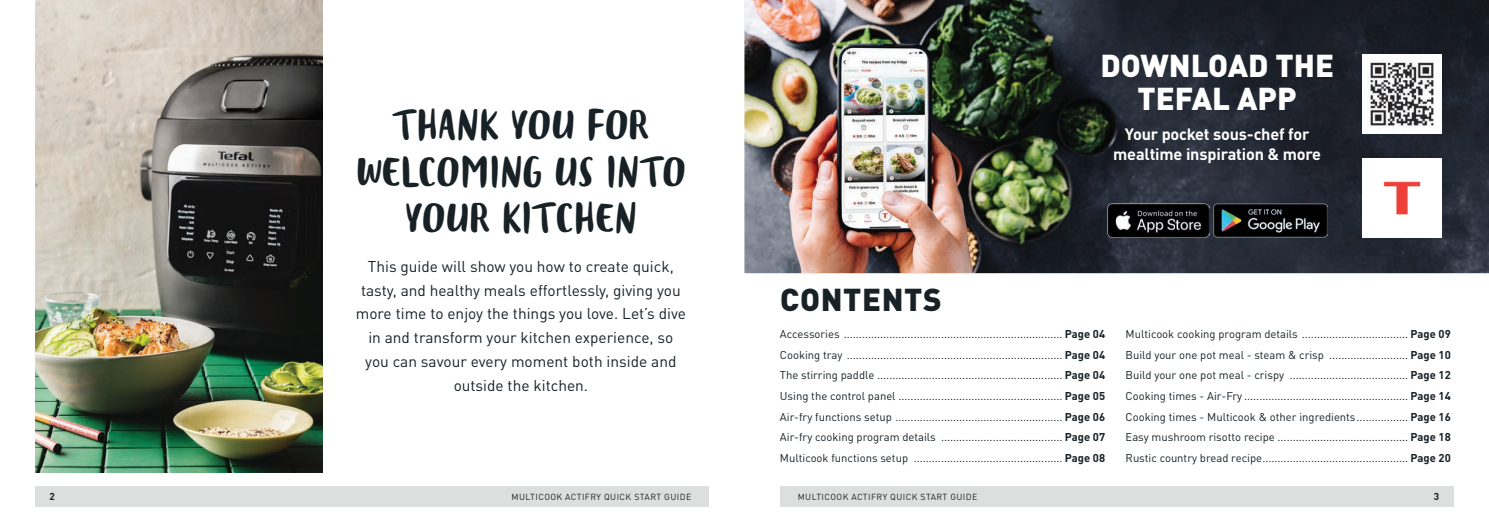
<style>
.page{position:relative;width:1489px;height:525px;background:#fff}
.page>*{position:absolute;margin:0;border:0;box-sizing:border-box;transform-origin:0 0}
.t1{font:33.25px/46.4px "Blog Script";color:#182125;text-align:center}
.t2{font:900 31.25px/32.5px "DIN Pro";color:#fff;text-align:center}
.t3{font:900 31.25px "DIN Pro";letter-spacing:.02em;color:#182125}
.t4{font:700 16.25px/19.5px "DIN Pro";letter-spacing:-.01em;color:#fff;text-align:center}
.t5{font:15.5px/23.8px "DIN Pro";color:#182125;text-align:center}
.t6{font:11.25px/20.6px "DIN Pro";color:#182125;text-align:justify}
.t7{font:700 10px "DIN Pro";color:#231f20}
.t8{font:8.75px "DIN Pro";letter-spacing:.05em;color:#231f20}
.s1{font-weight:700}
</style>
<div class="page">
<div style="left:35px;top:485px;width:674px;height:21px;background:#dddfdf"></div>
<div style="left:780px;top:485px;width:673px;height:21px;background:#dddfdf"></div>
<img style="left:35px;top:0;width:287px;height:472px">
<img style="left:744px;top:0;width:744px;height:273px">
<img style="left:1361px;top:158px;width:79px;height:79px">
<img style="left:1361px;top:54px;width:79px;height:79px">
<img style="left:1107px;top:203px;width:102px;height:35px">
<img style="left:1213px;top:203px;width:114px;height:35px">
<h1 class="t1" style="left:356px;top:103px;width:332px">THANK YOU FOR<br>WELCOMING US INTO<br>YOUR KITCHEN</h1>
<p class="t5" style="left:356px;top:253px;width:331px">This guide will show you how to create quick, tasty, and healthy meals effortlessly, giving you more time to enjoy the things you love. Let’s dive in and transform your kitchen experience, so you can savour every moment both inside and outside the kitchen.</p>
<h2 class="t2" style="left:1100px;top:46px;width:235px">DOWNLOAD THE<br>TEFAL APP</h2>
<h3 class="t4" style="left:1113px;top:122px;width:209px">Your pocket sous-chef for mealtime inspiration &amp; more</h3>
<h2 class="t3" style="left:780px;top:272px;width:163px">CONTENTS</h2>
<p class="t6" style="left:780px;top:322px;width:327px">Accessories ........................................................................ <span class="s1">Page 04<br></span>Cooking tray ....................................................................... <span class="s1">Page 04<br></span>The stirring paddle ............................................................. <span class="s1">Page 04<br></span>Using the control panel ...................................................... <span class="s1">Page 05<br></span>Air-fry functions setup ....................................................... <span class="s1">Page 06<br></span>Air-fry cooking program details ........................................ <span class="s1">Page 07<br></span>Multicook functions setup ................................................. <span class="s1">Page 08</span></p>
<p class="t6" style="left:1125px;top:322px;width:327px">Multicook cooking program details ................................... <span class="s1">Page 09<br></span>Build your one pot meal - steam &amp; crisp .......................... <span class="s1">Page 10<br></span>Build your one pot meal - crispy ....................................... <span class="s1">Page 12<br></span>Cooking times - Air-Fry ...................................................... <span class="s1">Page 14<br></span>Cooking times - Multicook &amp; other ingredients ................. <span class="s1">Page 16<br></span>Easy mushroom risotto recipe ........................................... <span class="s1">Page 18<br></span>Rustic country bread recipe ................................................ <span class="s1">Page 20</span></p>
<p class="t7" style="left:50px;top:487px;width:7px">2</p>
<p class="t8" style="left:511px;top:489px;width:181px">MULTICOOK ACTIFRY QUICK START GUIDE</p>
<p class="t8" style="left:797px;top:489px;width:181px">MULTICOOK ACTIFRY QUICK START GUIDE</p>
<p class="t7" style="left:1433px;top:487px;width:7px">3</p>
</div>
